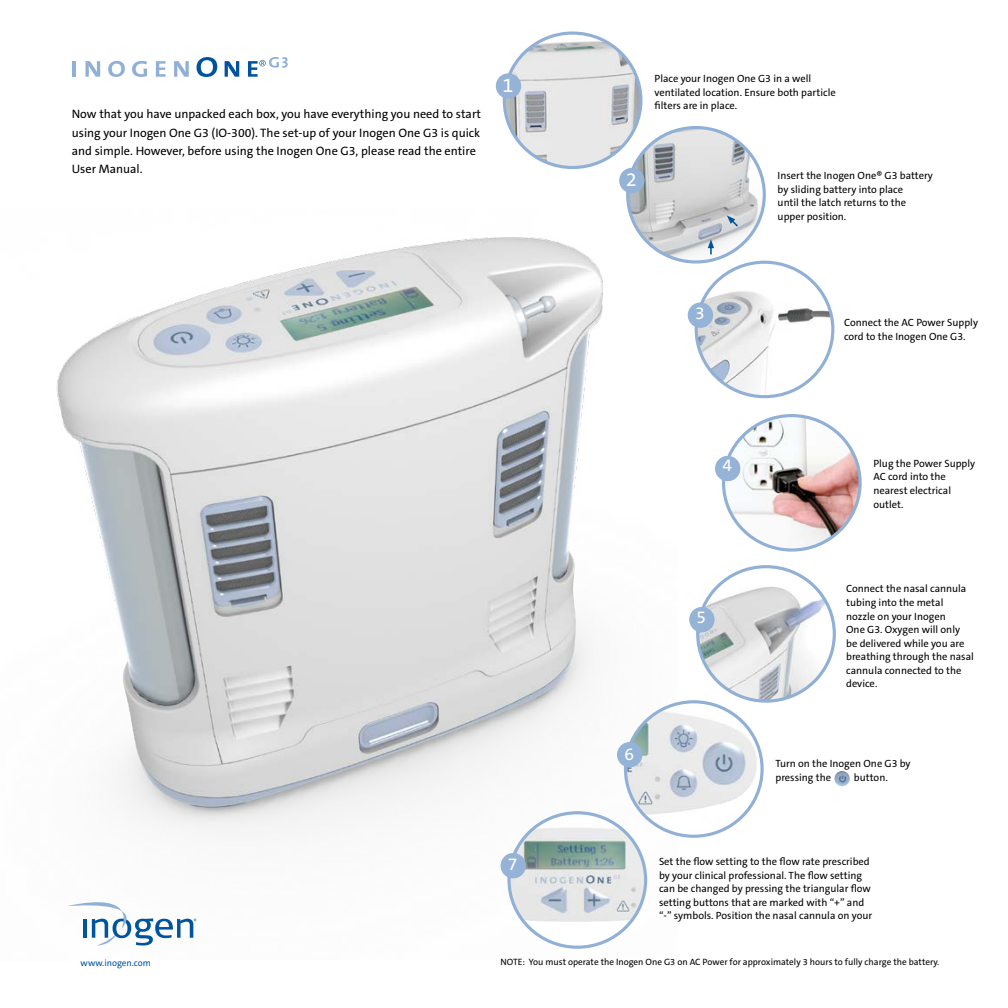
<style>
.page{position:relative;width:1008px;height:1008px;background:#fff}
.page>*{position:absolute;margin:0;border:0;box-sizing:border-box;transform-origin:0 0}
.t1{font:20.12px "The Sans C5";color:#fff}
.t2{font:19.25px "The Sans C5";color:#fff}
.t3{font:17.5px "The Sans C5";color:#fff}
.t4{font:12.25px/18.4px "The Sans C5";color:#000}
.t5{font:10.5px/13.6px "The Sans C5";color:#000}
.t6{font:9.19px "The Sans C5";color:#000}
.t7{font:9.19px "The Sans C5";color:#00549e}
</style>
<div class="page">
<img style="left:56px;top:237px;width:592px;height:712px">
<hr style="left:72px;top:61px;width:4px;height:16px;background:#91b0d5">
<svg style="left:86px;top:61px;width:14px;height:16px"></svg>
<svg style="left:108px;top:61px;width:17px;height:16px"></svg>
<svg style="left:132px;top:61px;width:15px;height:16px"></svg>
<svg style="left:156px;top:61px;width:10px;height:16px"></svg>
<svg style="left:174px;top:61px;width:15px;height:16px"></svg>
<svg style="left:225px;top:61px;width:14px;height:16px"></svg>
<svg style="left:197px;top:57px;width:20px;height:20px"></svg>
<svg style="left:248px;top:57px;width:40px;height:20px"></svg>
<svg style="left:66px;top:890px;width:130px;height:56px"></svg>
<img style="left:504px;top:33px;width:137px;height:135px">
<div style="left:503px;top:32px;width:139px;height:137px;border:3px solid #91b0d5;border-radius:50%"></div>
<img style="left:628px;top:128px;width:136px;height:134px">
<div style="left:626px;top:126px;width:140px;height:138px;border:3px solid #91b0d5;border-radius:50%"></div>
<img style="left:696px;top:262px;width:137px;height:135px">
<div style="left:695px;top:261px;width:139px;height:137px;border:3px solid #91b0d5;border-radius:50%"></div>
<img style="left:723px;top:416px;width:137px;height:132px">
<div style="left:722px;top:414px;width:140px;height:138px;border:3px solid #91b0d5;border-radius:50%"></div>
<img style="left:698px;top:567px;width:136px;height:134px">
<div style="left:696px;top:565px;width:140px;height:138px;border:3px solid #91b0d5;border-radius:50%"></div>
<img style="left:625px;top:702px;width:137px;height:134px">
<div style="left:624px;top:700px;width:140px;height:138px;border:3px solid #91b0d5;border-radius:50%"></div>
<img style="left:509px;top:816px;width:137px;height:131px">
<div style="left:507px;top:811px;width:140px;height:138px;border:3px solid #91b0d5;border-radius:50%"></div>
<img style="left:834px;top:771px;width:16px;height:15px;border-radius:8px">
<svg style="left:708px;top:239px;width:6px;height:15px"></svg>
<svg style="left:727px;top:215px;width:13px;height:13px"></svg>
<div style="left:496px;top:73px;width:25px;height:26px;background:#95b2d7;border-radius:50%"></div>
<div style="left:619px;top:168px;width:26px;height:25px;background:#95b2d7;border-radius:50%"></div>
<div style="left:688px;top:302px;width:25px;height:26px;background:#95b2d7;border-radius:50%"></div>
<div style="left:715px;top:456px;width:25px;height:25px;background:#95b2d7;border-radius:50%"></div>
<div style="left:689px;top:607px;width:26px;height:25px;background:#95b2d7;border-radius:50%"></div>
<div style="left:617px;top:742px;width:25px;height:25px;background:#95b2d7;border-radius:50%"></div>
<div style="left:501px;top:853px;width:25px;height:25px;background:#95b2d7;border-radius:50%"></div>
<p class="t4" style="left:72px;top:105px;width:411px">Now that you have unpacked each box, you have everything you need to start using your Inogen One G3 (IO-300). The set-up of your Inogen One G3 is quick and simple. However, before using the Inogen One G3, please read the entire User Manual.</p>
<h1 class="t1" style="left:503px;top:72px;width:13px">1</h1>
<p class="t5" style="left:655px;top:72px;width:183px">Place your Inogen One G3 in a well ventilated location. Ensure both particle filters are in place.</p>
<h2 class="t2" style="left:626px;top:167px;width:12px">2</h2>
<p class="t5" style="left:778px;top:169px;width:157px">Insert the Inogen One® G3 battery by sliding battery into place<br>until the latch returns to the upper position.</p>
<h3 class="t3" style="left:695px;top:302px;width:11px">3</h3>
<p class="t5" style="left:844px;top:316px;width:135px">Connect the AC Power Supply cord to the Inogen One G3.</p>
<p class="t7" style="left:81px;top:957px;width:72px">www.inogen.com</p>
<h3 class="t3" style="left:624px;top:743px;width:11px">6</h3>
<h3 class="t3" style="left:722px;top:454px;width:11px">4</h3>
<h3 class="t3" style="left:697px;top:606px;width:11px">5</h3>
<p class="t5" style="left:873px;top:457px;width:103px">Plug the Power Supply<br>AC cord into the nearest electrical outlet.</p>
<p class="t5" style="left:846px;top:582px;width:129px">Connect the nasal cannula tubing into the metal nozzle on your Inogen<br>One G3. Oxygen will only be delivered while you are breathing through the nasal cannula connected to the device.</p>
<p class="t5" style="left:775px;top:757px;width:137px">Turn on the Inogen One G3 by pressing the</p>
<p class="t5" style="left:854px;top:771px;width:35px">button.</p>
<p class="t5" style="left:659px;top:855px;width:215px">Set the flow setting to the flow rate prescribed by your clinical professional. The flow setting can be changed by pressing the triangular flow setting buttons that are marked with “+” and “-” symbols. Position the nasal cannula on your</p>
<p class="t6" style="left:501px;top:956px;width:440px">NOTE: You must operate the Inogen One G3 on AC Power for approximately 3 hours to fully charge the battery.</p>
<h3 class="t3" style="left:508px;top:853px;width:11px">7</h3>
</div>
